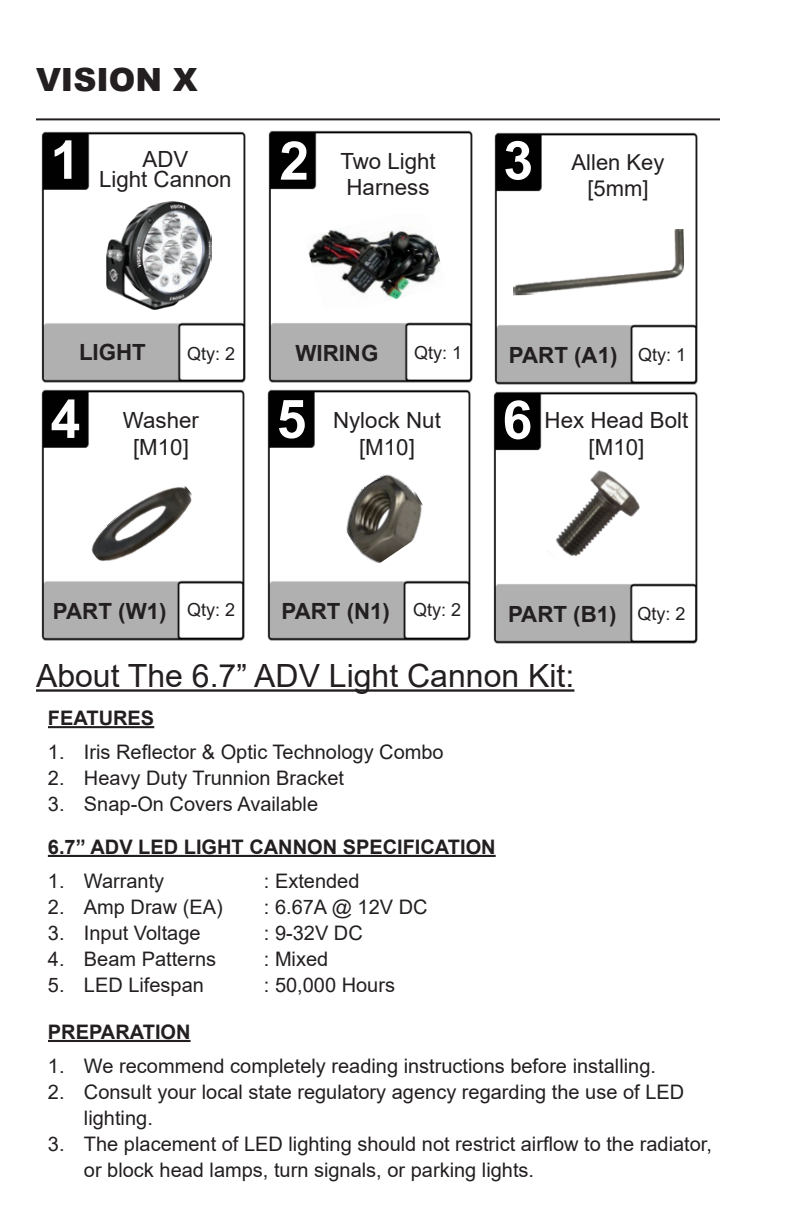
<style>
.page{position:relative;width:792px;height:1224px;background:#fff}
.page>*{position:absolute;margin:0;border:0;box-sizing:border-box;transform-origin:0 0}
.t1{font:700 53.6px "Arial";color:#fff}
.t2{font:32px "Arial";color:#231f20}
.t3{font:900 32px "Arial";color:#231f20}
.t4{font:22.4px/26.8px "Arial";color:#231f20;text-align:center}
.t5{font:700 22.4px "Arial";color:#231f20}
.t6{font:22px/26.4px "Arial";color:#231f20;text-align:center}
.t7{font:20px/26px "Arial";color:#231f20}
.t8{font:700 20px "Arial";color:#231f20}
.t9{font:18px "Arial";color:#231f20}
.s1{font-weight:400;font-size:18px}
</style>
<div class="page">
<hr style="left:36px;top:118px;width:684px;height:2px;background:#231f20">
<hr style="left:48px;top:726px;width:106px;height:2px;background:#231f20">
<hr style="left:48px;top:855px;width:448px;height:2px;background:#231f20">
<hr style="left:48px;top:1040px;width:143px;height:2px;background:#231f20">
<hr style="left:36px;top:689px;width:538px;height:3px;background:#231f20">
<img style="left:41px;top:131px;width:205px;height:252px">
<img style="left:493px;top:391px;width:205px;height:253px">
<img style="left:522px;top:450px;width:134px;height:138px">
<img style="left:41px;top:389px;width:204px;height:252px">
<img style="left:267px;top:389px;width:204px;height:252px">
<img style="left:86px;top:466px;width:112px;height:114px">
<img style="left:333px;top:464px;width:102px;height:107px">
<img style="left:106px;top:201px;width:105px;height:109px">
<img style="left:494px;top:132px;width:204px;height:253px">
<img style="left:512px;top:229px;width:173px;height:66px">
<img style="left:268px;top:130px;width:205px;height:253px">
<img style="left:304px;top:214px;width:143px;height:94px">
<h2 class="t3" style="left:36px;top:56px;width:163px">VISION X</h2>
<h1 class="t1" style="left:50px;top:122px;width:31px">1</h1>
<p class="t4" style="left:99px;top:149px;width:134px;line-height:20px">ADV<br>Light Cannon</p>
<h1 class="t1" style="left:279px;top:123px;width:31px">2</h1>
<p class="t4" style="left:340px;top:147px;width:97px;text-align:left">Two Light<br>Harness</p>
<h1 class="t1" style="left:503px;top:123px;width:31px">3</h1>
<p class="t6" style="left:572px;top:149px;width:94px">Allen Key [5mm]</p>
<p class="t5" style="left:79px;top:337px;width:68px">LIGHT</p>
<p class="t9" style="left:187px;top:341px;width:50px">Qty: 2</p>
<p class="t5" style="left:295px;top:338px;width:85px">WIRING</p>
<p class="t9" style="left:414px;top:340px;width:50px">Qty: 1</p>
<p class="t5" style="left:509px;top:339px;width:179px">PART (A1) <span class="s1">Qty: 1</span></p>
<h1 class="t1" style="left:51px;top:381px;width:31px">4</h1>
<p class="t4" style="left:123px;top:407px;width:77px">Washer [M10]</p>
<h1 class="t1" style="left:277px;top:381px;width:31px">5</h1>
<p class="t4" style="left:333px;top:407px;width:109px">Nylock Nut [M10]</p>
<h1 class="t1" style="left:503px;top:382px;width:31px">6</h1>
<p class="t4" style="left:545px;top:406px;width:145px">Hex Head Bolt [M10]</p>
<p class="t5" style="left:53px;top:595px;width:115px">PART (W1)</p>
<p class="t9" style="left:187px;top:597px;width:50px">Qty: 2</p>
<p class="t5" style="left:281px;top:595px;width:110px">PART (N1)</p>
<p class="t9" style="left:413px;top:597px;width:50px">Qty: 2</p>
<p class="t5" style="left:508px;top:598px;width:179px">PART (B1) <span class="s1">Qty: 2</span></p>
<h2 class="t2" style="left:36px;top:654px;width:540px">About The 6.7” ADV Light Cannon Kit:</h2>
<p class="t8" style="left:48px;top:704px;width:108px">FEATURES</p>
<p class="t7" style="left:48px;top:739px;width:397px">1. Iris Reflector &amp; Optic Technology Combo</p>
<p class="t7" style="left:48px;top:765px;width:298px">2. Heavy Duty Trunnion Bracket</p>
<p class="t7" style="left:48px;top:791px;width:272px">3. Snap-On Covers Available</p>
<p class="t8" style="left:48px;top:833px;width:449px">6.7” ADV LED LIGHT CANNON SPECIFICATION</p>
<p class="t7" style="left:48px;top:868px;width:118px">1. Warranty</p>
<p class="t7" style="left:264px;top:868px;width:97px">: Extended</p>
<p class="t7" style="left:48px;top:894px;width:176px">2. Amp Draw (EA)</p>
<p class="t7" style="left:264px;top:894px;width:165px">: 6.67A @ 12V DC</p>
<p class="t7" style="left:48px;top:920px;width:154px">3. Input Voltage</p>
<p class="t7" style="left:264px;top:920px;width:100px">: 9-32V DC</p>
<p class="t7" style="left:48px;top:946px;width:170px">4. Beam Patterns</p>
<p class="t7" style="left:264px;top:946px;width:66px">: Mixed</p>
<p class="t7" style="left:48px;top:972px;width:158px">5. LED Lifespan</p>
<p class="t7" style="left:264px;top:972px;width:133px">: 50,000 Hours</p>
<p class="t8" style="left:48px;top:1018px;width:144px">PREPARATION</p>
<p class="t7" style="left:48px;top:1053px;width:610px">1. We recommend completely reading instructions before installing.</p>
<p class="t7" style="left:84px;top:1079px;width:602px;text-indent:-36px">2. Consult your local state regulatory agency regarding the use of LED lighting.</p>
<p class="t7" style="left:84px;top:1131px;width:630px;text-indent:-36px">3. The placement of LED lighting should not restrict airflow to the radiator, or block head lamps, turn signals, or parking lights.</p>
</div>
